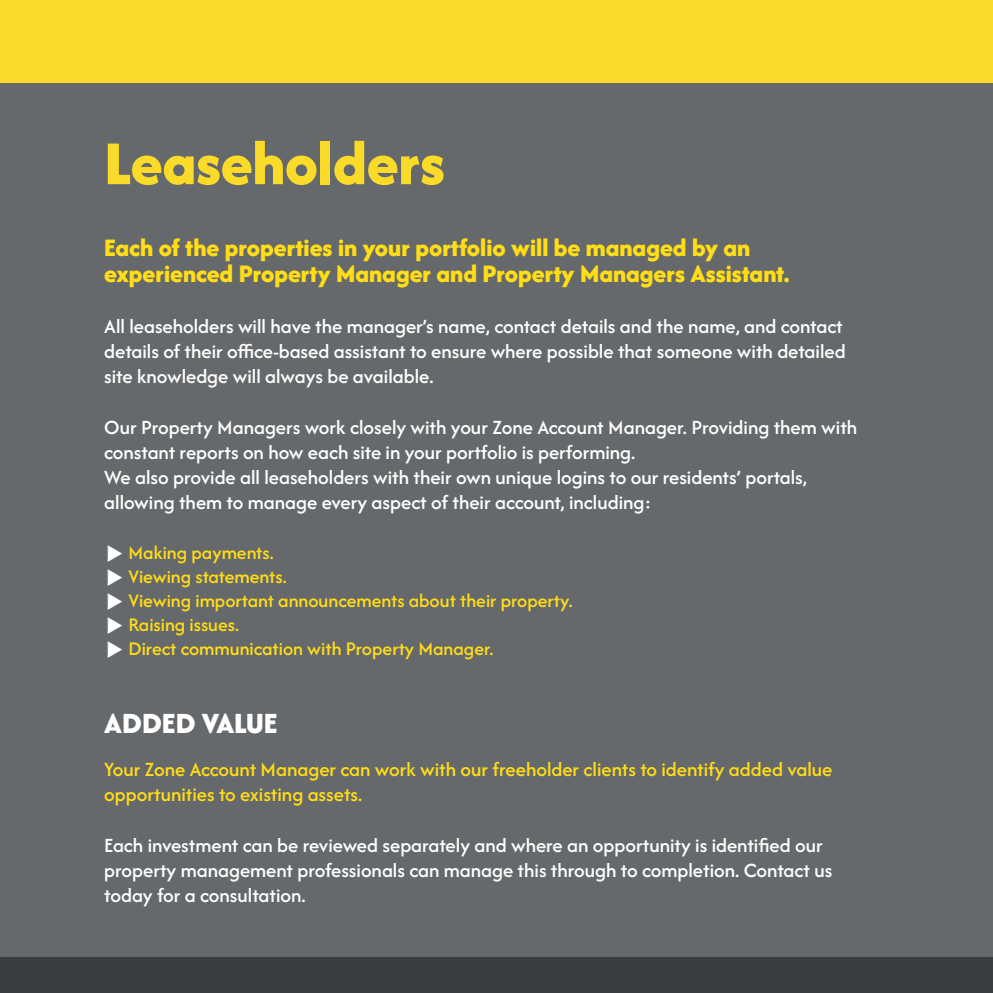
<style>
.page{position:relative;width:993px;height:993px;background:#fff}
.page>*{position:absolute;margin:0;border:0;box-sizing:border-box;transform-origin:0 0}
.t1{font:800 64.92px "Afacad Flux";color:#fadb29}
.t2{font:800 30.45px "Afacad Flux";color:#fff}
.t3{font:800 26.25px/26.2px "Afacad Flux";color:#ffdd17}
.t4{font:500 21px/25.2px "Afacad Flux";color:#fff}
.t5{font:500 21px/25.2px "Afacad Flux";color:#ffdd17}
.t6{font:500 19.95px "Afacad Flux";color:#ffdd17}
.s1{color:#fff}
</style>
<div class="page">
<div style="left:0;top:0;width:992px;height:992px;background:#66696b"></div>
<div style="left:0;top:0;width:992px;height:83px;background:#fadb29"></div>
<div style="left:0;top:957px;width:992px;height:35px;background:#393d3f"></div>
<p class="t1" style="left:104px;top:120px;width:342px">Leaseholders</p>
<p class="t3" style="left:104px;top:234px;width:686px">Each of the properties in your portfolio will be managed by an experienced Property Manager and Property Managers Assistant.</p>
<p class="t4" style="left:104px;top:313px;width:742px">All leaseholders will have the manager’s name, contact details and the name, and contact details of their office-based assistant to ensure where possible that someone with detailed site knowledge will always be available.</p>
<p class="t4" style="left:104px;top:414px;width:754px">Our Property Managers work closely with your Zone Account Manager. Providing them with constant reports on how each site in your portfolio is performing.</p>
<p class="t4" style="left:104px;top:464px;width:704px">We also provide all leaseholders with their own unique logins to our residents’ portals, allowing them to manage every aspect of their account, including:</p>
<p class="t6" style="left:104px;top:539px;width:171px"><span class="s1">▶</span> Making payments.</p>
<p class="t6" style="left:104px;top:563px;width:184px"><span class="s1">▶</span> Viewing statements.</p>
<p class="t6" style="left:104px;top:587px;width:470px"><span class="s1">▶</span> Viewing important announcements about their property.</p>
<p class="t6" style="left:104px;top:611px;width:136px"><span class="s1">▶</span> Raising issues.</p>
<p class="t6" style="left:104px;top:635px;width:390px"><span class="s1">▶</span> Direct communication with Property Manager.</p>
<p class="t2" style="left:104px;top:703px;width:175px">ADDED VALUE</p>
<p class="t5" style="left:104px;top:756px;width:729px">Your Zone Account Manager can work with our freeholder clients to identify added value opportunities to existing assets.</p>
<p class="t4" style="left:104px;top:831px;width:729px">Each investment can be reviewed separately and where an opportunity is identified our property management professionals can manage this through to completion. Contact us today for a consultation.</p>
</div>
